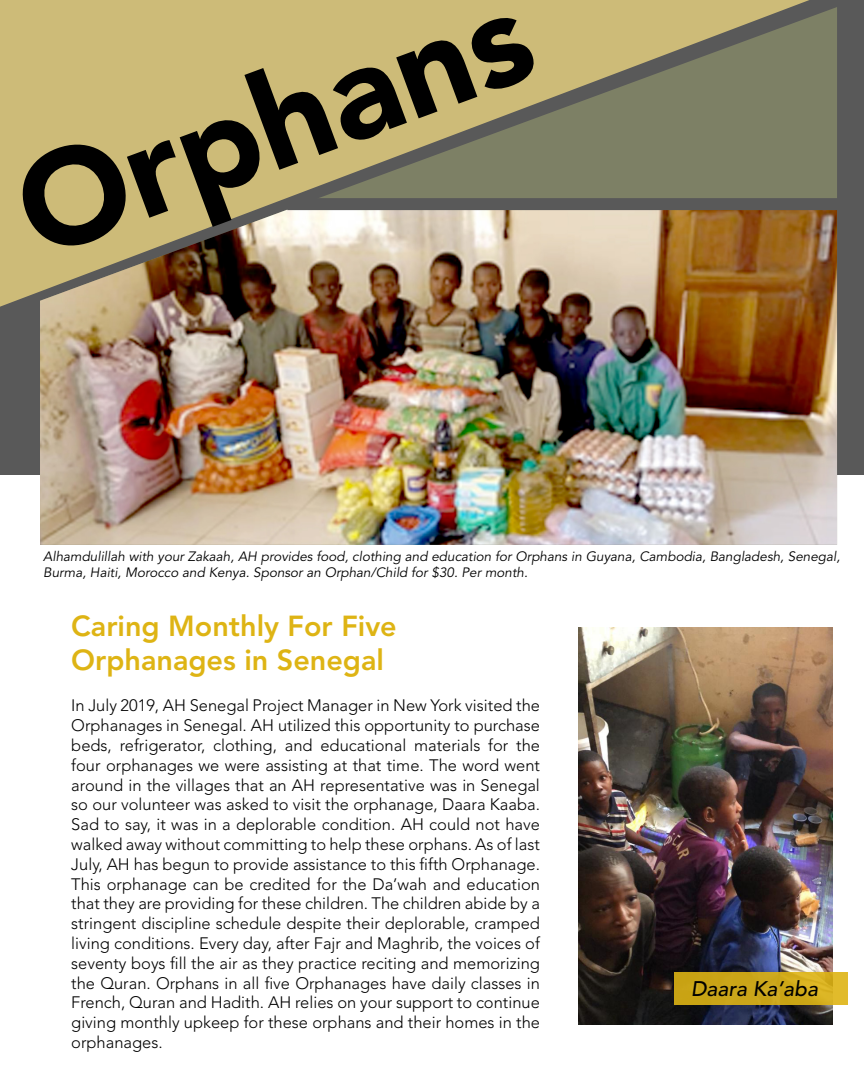
<style>
.page{position:relative;width:864px;height:1080px;background:#fff}
.page>*{position:absolute;margin:0;border:0;box-sizing:border-box;transform-origin:0 0}
._2nd_PAGE{font:900 133.65px "Avenir LT Std";color:#000}
._2nd_PAGE-2{font:800 28.8px/34.5px "Avenir LT Std";color:#deb414}
._2nd_PAGE-3{font:italic 500 21px "Avenir LT Std";color:#000}
._2nd_PAGE-4{font:300 16.5px/19.8px "Avenir LT Std";color:#000;text-align:justify}
._2nd_PAGE-5{font:italic 13.5px/16.2px "Avenir LT Std";color:#000}
</style>
<div class="page">
<img style="left:579px;top:627px;width:253px;height:398px">
<div style="left:674px;top:972px;width:174px;height:32px;background:linear-gradient(to right,#c39e12,#dab424)"></div>
<hr style="left:863px;top:375px;width:1px;height:261px;background:#595959">
<svg style="left:0;top:0;width:864px;height:353px;background:#9b916a"></svg>
<svg style="left:40px;top:5px;width:797px;height:203px;background:#ada370"></svg>
<img style="left:40px;top:208px;width:797px;height:337px">
<div style="left:287px;top:198px;width:555px;height:12px;background:#595959"></div>
<p class="_2nd_PAGE" style="left:-6px;top:138px;width:538px;rotate:-20deg">Orphans</p>
<p class="_2nd_PAGE-5" style="left:43px;top:549px;width:798px">Alhamdulillah with your Zakaah, AH provides food, clothing and education for Orphans in Guyana, Cambodia, Bangladesh, Senegal,<br>Burma, Haiti, Morocco and Kenya. Sponsor an Orphan/Child for $30. Per month.</p>
<p class="_2nd_PAGE-2" style="left:71px;top:609px;width:327px">Caring Monthly For Five<br>Orphanages in Senegal</p>
<p class="_2nd_PAGE-4" style="left:71px;top:696px;width:470px">In July 2019, AH Senegal Project Manager in New York visited the Orphanages in Senegal. AH utilized this opportunity to purchase beds, refrigerator, clothing, and educational materials for the four orphanages we were assisting at that time. The word went around in the villages that an AH representative was in Senegal so our volunteer was asked to visit the orphanage, Daara Kaaba.<br>Sad to say, it was in a deplorable condition. AH could not have walked away without committing to help these orphans. As of last July, AH has begun to provide assistance to this fifth Orphanage.</p>
<p class="_2nd_PAGE-4" style="left:71px;top:874px;width:470px">This orphanage can be credited for the Da’wah and education that they are providing for these children. The children abide by a stringent discipline schedule despite their deplorable, cramped living conditions. Every day, after Fajr and Maghrib, the voices of seventy boys fill the air as they practice reciting and memorizing the Quran. Orphans in all five Orphanages have daily classes in French, Quran and Hadith. AH relies on your support to continue giving monthly upkeep for these orphans and their homes in the orphanages.</p>
<p class="_2nd_PAGE-3" style="left:691px;top:976px;width:128px">Daara Ka’aba</p>
</div>
